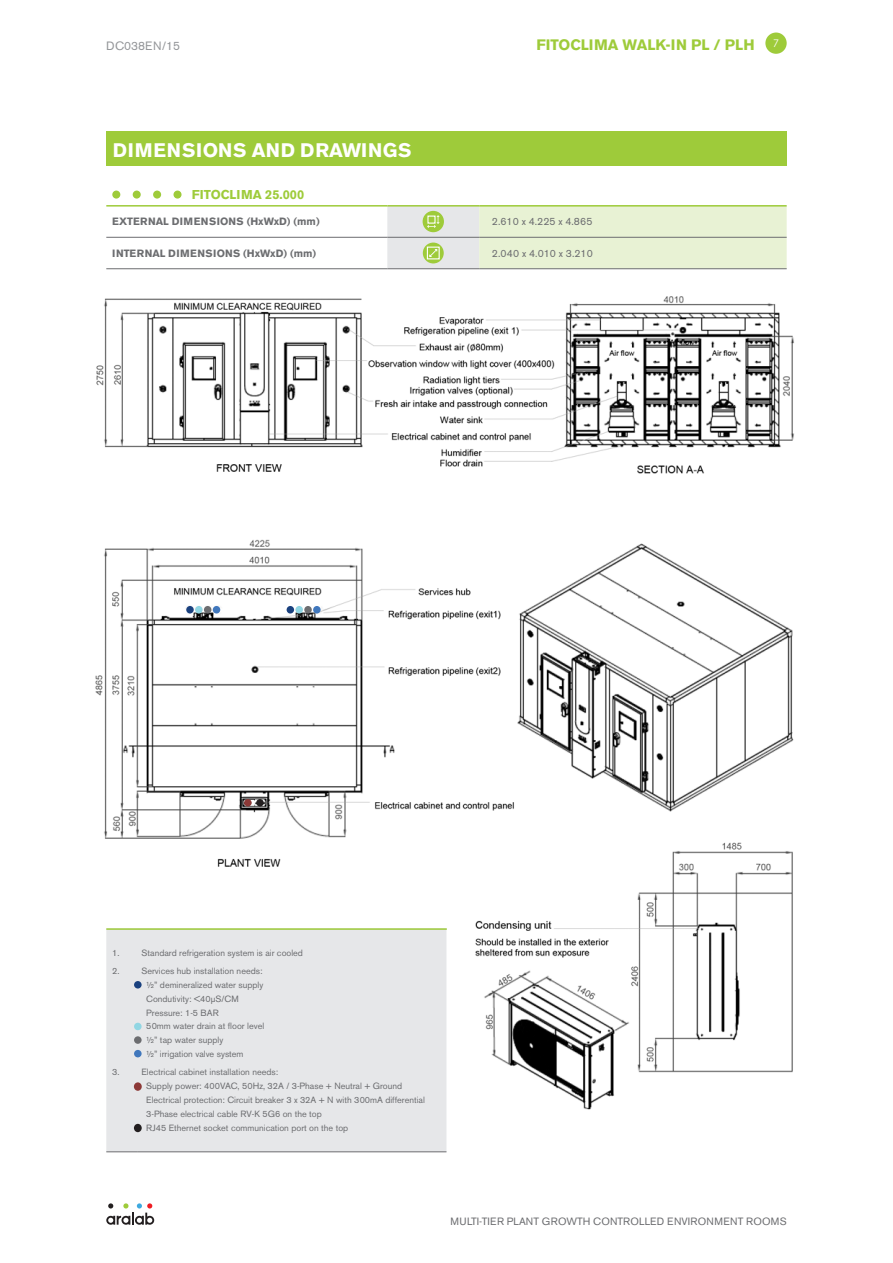
<style>
.page{position:relative;width:893px;height:1263px;background:#fff}
.page>*{position:absolute;margin:0;border:0;box-sizing:border-box;transform-origin:0 0}
.t1{font:700 19.5px "Akzidenz Grotesk BE";letter-spacing:.04em;color:#fff}
.t2{font:700 15px "Akzidenz Grotesk BE";color:#9ecb3a}
.t3{font:700 12.75px "Akzidenz Grotesk BE";color:#9ecb3a}
.t4{font:12px "Akzidenz Grotesk BE";color:#939598}
.t5{font:700 10.5px "Akzidenz Grotesk BE";letter-spacing:.02em;color:#6c6d70}
.t6{font:10.5px "Akzidenz Grotesk BE";letter-spacing:.02em;color:#6c6d70}
.t7{font:10.5px "Akzidenz Grotesk BE";color:#6c6d70}
.t8{font:9px "Akzidenz Grotesk BE";color:#6c6d70}
</style>
<div class="page">
<svg style="left:106px;top:1203px;width:48px;height:22px"></svg>
<div style="left:765px;top:33px;width:22px;height:21px;background:#9ecb3a;border-radius:50%"></div>
<img style="left:95px;top:269px;width:699px;height:871px">
<div style="left:106px;top:132px;width:681px;height:34px;background:#9ecb3a"></div>
<hr style="left:106px;top:237px;width:281px;height:1px;background:#6c6d70">
<hr style="left:106px;top:268px;width:281px;height:1px;background:#6c6d70">
<hr style="left:106px;top:205px;width:281px;height:2px;background:#9ecb3a">
<hr style="left:387px;top:205px;width:92px;height:2px;background:#9ecb3a">
<hr style="left:479px;top:205px;width:308px;height:2px;background:#9ecb3a">
<div style="left:112px;top:191px;width:8px;height:8px;background:#9ecb3a;border-radius:50%"></div>
<div style="left:133px;top:191px;width:8px;height:8px;background:#9ecb3a;border-radius:50%"></div>
<div style="left:153px;top:191px;width:8px;height:8px;background:#9ecb3a;border-radius:50%"></div>
<div style="left:173px;top:191px;width:9px;height:8px;background:#9ecb3a;border-radius:50%"></div>
<svg style="left:387px;top:206px;width:400px;height:63px;background:#e2ebd0"></svg>
<div style="left:427px;top:247px;width:13px;height:12px;border:1px solid #fff"></div>
<div style="left:244px;top:799px;width:8px;height:7px;background:#8c3937;border-radius:50%"></div>
<div style="left:256px;top:799px;width:8px;height:7px;background:#231f20;border-radius:50%"></div>
<div style="left:204px;top:606px;width:7px;height:7px;background:#6c6d70;border-radius:50%"></div>
<div style="left:213px;top:606px;width:7px;height:7px;background:#4077bc;border-radius:50%"></div>
<div style="left:186px;top:606px;width:8px;height:7px;background:#1a417f;border-radius:50%"></div>
<div style="left:195px;top:606px;width:8px;height:7px;background:#91d6e3;border-radius:50%"></div>
<div style="left:304px;top:606px;width:8px;height:7px;background:#6c6d70;border-radius:50%"></div>
<div style="left:313px;top:606px;width:8px;height:7px;background:#4077bc;border-radius:50%"></div>
<div style="left:287px;top:606px;width:7px;height:7px;background:#1a417f;border-radius:50%"></div>
<div style="left:295px;top:606px;width:8px;height:7px;background:#91d6e3;border-radius:50%"></div>
<div style="left:106px;top:930px;width:340px;height:221px;background:#e6e7e9"></div>
<hr style="left:106px;top:1151px;width:31px;height:1px;background:#6c6d70">
<hr style="left:137px;top:1151px;width:309px;height:1px;background:#6c6d70">
<div style="left:134px;top:1082px;width:8px;height:9px;background:#8c3937;border-radius:50%"></div>
<div style="left:134px;top:1124px;width:8px;height:8px;background:#231f20;border-radius:50%"></div>
<div style="left:134px;top:1036px;width:8px;height:8px;background:#6c6d70;border-radius:50%"></div>
<div style="left:134px;top:1050px;width:8px;height:7px;background:#4077bc;border-radius:50%"></div>
<div style="left:134px;top:981px;width:8px;height:7px;background:#1a417f;border-radius:50%"></div>
<div style="left:134px;top:1023px;width:8px;height:7px;background:#91d6e3;border-radius:50%"></div>
<hr style="left:106px;top:928px;width:341px;height:2px;background:#9ecb3a">
<h3 class="t4" style="left:106px;top:39px;width:75px">DC038EN/15</h3>
<h2 class="t2" style="left:536px;top:36px;width:244px">FITOCLIMA WALK-IN PL / PLH <sup>7</sup></h2>
<p class="t1" style="left:113px;top:139px;width:300px">DIMENSIONS AND DRAWINGS</p>
<p class="t3" style="left:192px;top:187px;width:114px">FITOCLIMA 25.000</p>
<p class="t5" style="left:112px;top:216px;width:209px">EXTERNAL DIMENSIONS (HxWxD) (mm)</p>
<p class="t7" style="left:492px;top:215px;width:102px">2.610 x 4.225 x 4.865</p>
<p class="t5" style="left:112px;top:247px;width:205px">INTERNAL DIMENSIONS (HxWxD) (mm)</p>
<p class="t7" style="left:492px;top:247px;width:102px">2.040 x 4.010 x 3.210</p>
<p class="t8" style="left:112px;top:947px;width:9px">1.</p>
<p class="t8" style="left:112px;top:966px;width:9px">2.</p>
<p class="t8" style="left:112px;top:1067px;width:9px">3.</p>
<p class="t8" style="left:141px;top:947px;width:163px">Standard refrigeration system is air cooled</p>
<p class="t8" style="left:141px;top:966px;width:123px">Services hub installation needs:</p>
<p class="t8" style="left:146px;top:979px;width:119px">½” demineralized water supply</p>
<p class="t8" style="left:146px;top:993px;width:94px">Condutivity: &lt;40µS/CM</p>
<p class="t8" style="left:146px;top:1007px;width:74px">Pressure: 1-5 BAR</p>
<p class="t8" style="left:146px;top:1021px;width:119px">50mm water drain at floor level</p>
<p class="t8" style="left:146px;top:1035px;width:79px">½” tap water supply</p>
<p class="t8" style="left:146px;top:1048px;width:99px">½” irrigation valve system</p>
<p class="t8" style="left:141px;top:1067px;width:138px">Electrical cabinet installation needs:</p>
<p class="t8" style="left:146px;top:1081px;width:257px">Supply power: 400VAC, 50Hz, 32A / 3-Phase + Neutral + Ground</p>
<p class="t8" style="left:146px;top:1094px;width:280px">Electrical protection: Circuit breaker 3 x 32A + N with 300mA differential</p>
<p class="t8" style="left:146px;top:1108px;width:177px">3-Phase electrical cable RV-K 5G6 on the top</p>
<p class="t8" style="left:146px;top:1122px;width:204px">RJ45 Ethernet socket communication port on the top</p>
<p class="t6" style="left:450px;top:1215px;width:338px">MULTI-TIER PLANT GROWTH CONTROLLED ENVIRONMENT ROOMS</p>
</div>
